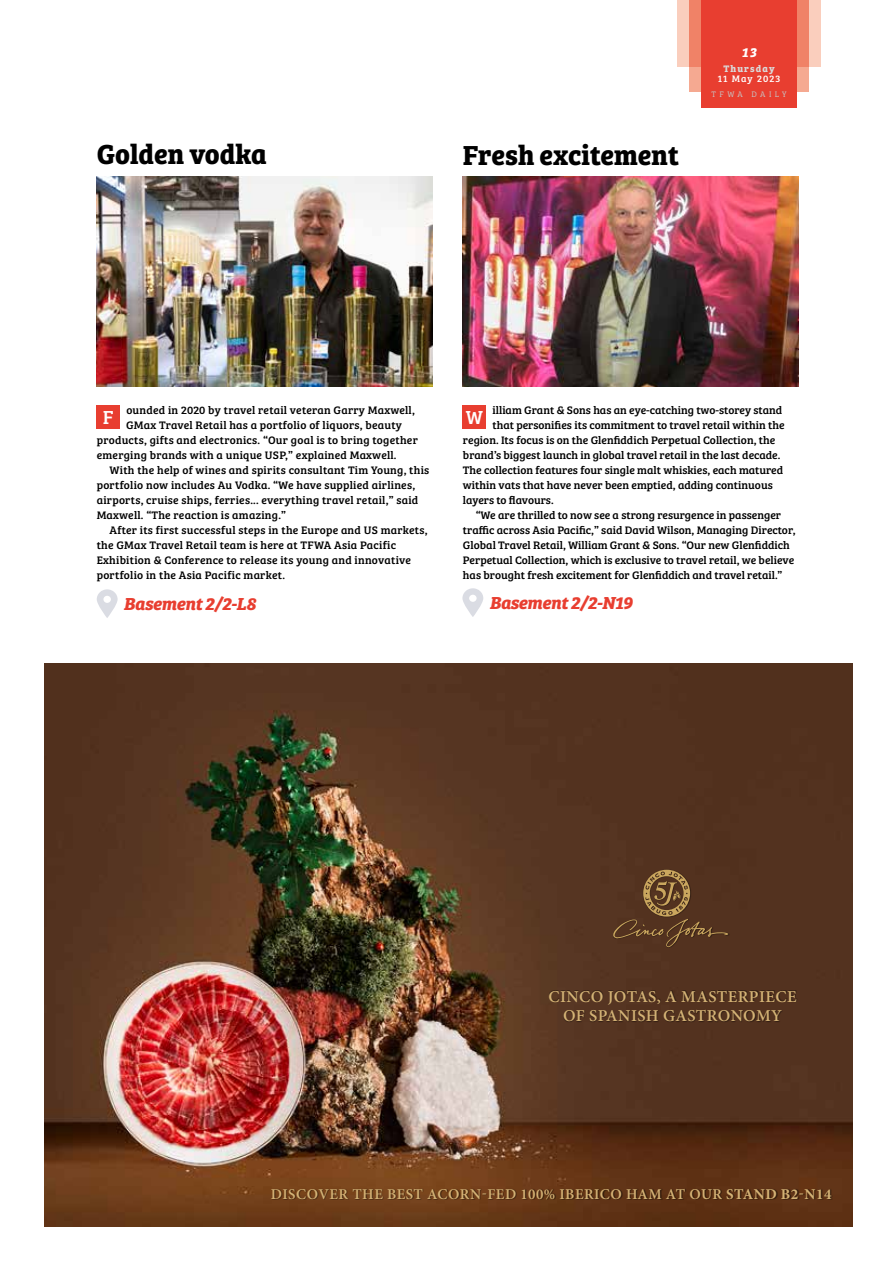
<style>
.page{position:relative;width:893px;height:1263px;background:#fff}
.page>*{position:absolute;margin:0;border:0;box-sizing:border-box;transform-origin:0 0}
.t1{font:700 28.5px "Bree Serif";color:#000}
.t2{font:19.5px "Bree Serif";color:#fff}
.t3{font:italic 700 18px "Bree Serif";letter-spacing:-.02em;color:#e83e30}
.t4{font:600 16.65px/19.6px "Minion Pro";letter-spacing:.02em;color:#d4b275;text-align:center}
.t5{font:600 15px "Minion Pro";letter-spacing:.03em;color:#d4b275}
.t6{font:italic 700 13.5px "Bree Serif";color:#fff}
.t7{font:11.25px "Bree Serif";color:#000}
.t8{font:11.25px "Bree Serif";letter-spacing:.02em;color:#000}
.t9{font:9.75px "Bree Serif";letter-spacing:.11em;color:#fff}
.t10{font:700 9.75px "Bree Serif";letter-spacing:.12em;color:#dadada}
.t11{font:8.25px "Bree Serif Lt";letter-spacing:.42em;color:#c6c6c6}
.s1{font-weight:700}
</style>
<div class="page">
<div style="left:677px;top:0;width:144px;height:67px;background:#facebd"></div>
<div style="left:689px;top:67px;width:120px;height:24px;background:#f5a991"></div>
<div style="left:689px;top:0;width:120px;height:67px;background:#f08267"></div>
<div style="left:701px;top:0;width:96px;height:108px;background:#e83e30"></div>
<div style="left:97px;top:405px;width:23px;height:23px;background:#e83e30"></div>
<svg style="left:97px;top:589px;width:21px;height:29px"></svg>
<img style="left:97px;top:176px;width:336px;height:211px">
<div style="left:463px;top:405px;width:23px;height:23px;background:#e83e30"></div>
<svg style="left:462px;top:588px;width:21px;height:29px"></svg>
<img style="left:462px;top:176px;width:336px;height:211px">
<img style="left:45px;top:663px;width:807px;height:564px">
<div style="left:549px;top:990px;width:249px;height:33px;background:#000;opacity:.5"></div>
<div style="left:271px;top:1188px;width:561px;height:12px;background:#000;opacity:.5"></div>
<div style="left:613px;top:869px;width:116px;height:79px;background:#53321f"></div>
<svg style="left:613px;top:870px;width:115px;height:77px"></svg>
<h1 class="t1" style="left:97px;top:132px;width:172px">Golden vodka</h1>
<h1 class="t1" style="left:463px;top:133px;width:218px">Fresh excitement</h1>
<p class="t6" style="left:741px;top:42px;width:16px">13</p>
<p class="t11" style="left:711px;top:89px;width:77px">TFWA DAILY</p>
<p class="t10" style="left:723px;top:61px;width:53px">Thursday</p>
<p class="t9" style="left:718px;top:71px;width:64px">11 May 2023</p>
<h2 class="t2" style="left:103px;top:402px;width:12px">F</h2>
<p class="t8" style="left:126px;top:401px;width:290px">ounded in 2020 by travel retail veteran Garry Maxwell,</p>
<p class="t8" style="left:126px;top:416px;width:277px">GMax Travel Retail has a portfolio of liquors, beauty</p>
<p class="t8" style="left:97px;top:431px;width:323px">products, gifts and electronics. “Our goal is to bring together</p>
<p class="t8" style="left:97px;top:446px;width:301px">emerging brands with a unique USP,” explained Maxwell.</p>
<p class="t8" style="left:109px;top:461px;width:321px">With the help of wines and spirits consultant Tim Young, this</p>
<p class="t8" style="left:97px;top:476px;width:320px">portfolio now includes Au Vodka. “We have supplied airlines,</p>
<p class="t8" style="left:97px;top:491px;width:323px">airports, cruise ships, ferries... everything travel retail,” said</p>
<p class="t8" style="left:97px;top:506px;width:191px">Maxwell. “The reaction is amazing.”</p>
<p class="t8" style="left:109px;top:521px;width:320px">After its first successful steps in the Europe and US markets,</p>
<p class="t8" style="left:97px;top:536px;width:301px">the GMax Travel Retail team is here at TFWA Asia Pacific</p>
<p class="t8" style="left:97px;top:551px;width:316px">Exhibition &amp; Conference to release its young and innovative</p>
<p class="t8" style="left:97px;top:566px;width:190px">portfolio in the Asia Pacific market.</p>
<h3 class="t3" style="left:124px;top:589px;width:133px">Basement 2/2-L8</h3>
<h2 class="t2" style="left:466px;top:402px;width:19px">W</h2>
<p class="t7" style="left:493px;top:401px;width:291px">illiam Grant &amp; Sons has an eye-catching two-storey stand</p>
<p class="t7" style="left:492px;top:416px;width:294px">that personifies its commitment to travel retail within the</p>
<p class="t7" style="left:463px;top:431px;width:314px">region. Its focus is on the Glenfiddich Perpetual Collection, the</p>
<p class="t7" style="left:463px;top:446px;width:319px">brand’s biggest launch in global travel retail in the last decade.</p>
<p class="t7" style="left:463px;top:461px;width:322px">The collection features four single malt whiskies, each matured</p>
<p class="t7" style="left:463px;top:476px;width:311px">within vats that have never been emptied, adding continuous</p>
<p class="t7" style="left:463px;top:491px;width:92px">layers to flavours.</p>
<p class="t7" style="left:476px;top:506px;width:307px">“We are thrilled to now see a strong resurgence in passenger</p>
<p class="t7" style="left:463px;top:521px;width:334px">traffic across Asia Pacific,” said David Wilson, Managing Director,</p>
<p class="t7" style="left:463px;top:536px;width:328px">Global Travel Retail, William Grant &amp; Sons. “Our new Glenfiddich</p>
<p class="t7" style="left:463px;top:551px;width:333px">Perpetual Collection, which is exclusive to travel retail, we believe</p>
<p class="t7" style="left:463px;top:566px;width:321px">has brought fresh excitement for Glenfiddich and travel retail.”</p>
<h3 class="t3" style="left:489px;top:588px;width:145px">Basement 2/2-N19</h3>
<h3 class="t4" style="left:548px;top:986px;width:250px">CINCO JOTAS, A MASTERPIECE<br>OF SPANISH GASTRONOMY</h3>
<h3 class="t5" style="left:271px;top:1183px;width:562px">DISCOVER THE BEST ACORN-FED 100% IBERICO HAM AT OUR <span class="s1">STAND B2-N14</span></h3>
</div>
